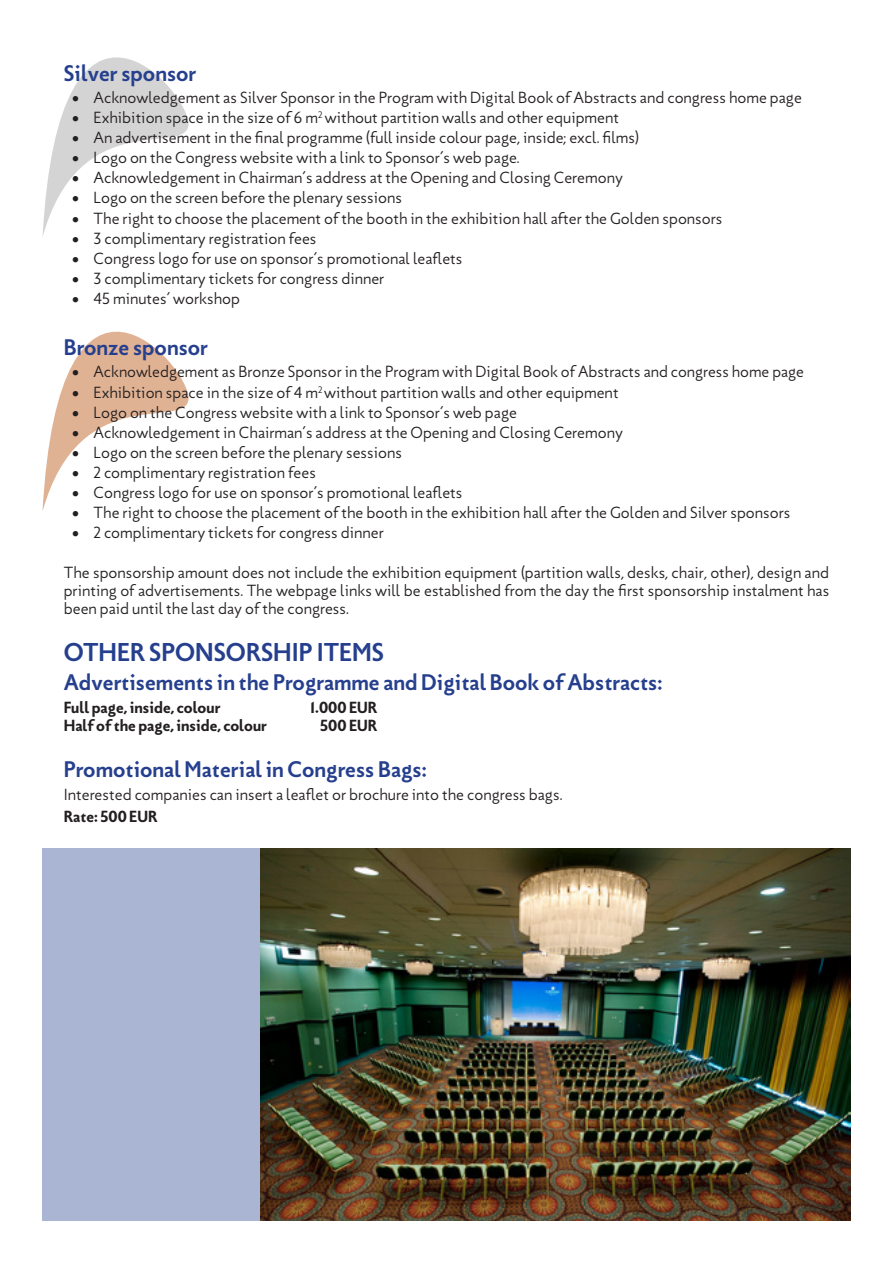
<style>
.page{position:relative;width:893px;height:1263px;background:#fff}
.page>*{position:absolute;margin:0;border:0;box-sizing:border-box;transform-origin:0 0}
.t1{font:600 24px "Picadilly";color:#253f8e}
.t2{font:600 21px "Picadilly";color:#253f8e}
.Medium_Grid_1_-_Acce{font:300 15px/18px "Picadilly";color:#231f20;text-align:justify}
.Body_Text{font:700 15px "Picadilly";color:#231f20}
</style>
<div class="page">
<div style="left:43px;top:848px;width:262px;height:372px;background:#aab4d3"></div>
<img style="left:260px;top:848px;width:590px;height:372px">
<svg style="left:43px;top:57px;width:146px;height:178px"></svg>
<svg style="left:43px;top:331px;width:146px;height:179px"></svg>
<p class="t2" style="left:64px;top:59px;width:134px">Silver sponsor</p>
<p class="Medium_Grid_1_-_Acce" style="left:72px;top:88px;width:731px">• Acknowledgement as Silver Sponsor in the Program with Digital Book of Abstracts and congress home page</p>
<p class="Medium_Grid_1_-_Acce" style="left:72px;top:108px;width:548px">• Exhibition space in the size of 6 m<sup>2</sup> without partition walls and other equipment</p>
<p class="Medium_Grid_1_-_Acce" style="left:72px;top:129px;width:569px">• An advertisement in the final programme (full inside colour page, inside; excl. films)</p>
<p class="Medium_Grid_1_-_Acce" style="left:72px;top:149px;width:449px">• Logo on the Congress website with a link to Sponsor’s web page.</p>
<p class="Medium_Grid_1_-_Acce" style="left:72px;top:169px;width:552px">• Acknowledgement in Chairman’s address at the Opening and Closing Ceremony</p>
<p class="Medium_Grid_1_-_Acce" style="left:72px;top:189px;width:331px">• Logo on the screen before the plenary sessions</p>
<p class="Medium_Grid_1_-_Acce" style="left:72px;top:209px;width:651px">• The right to choose the placement of the booth in the exhibition hall after the Golden sponsors</p>
<p class="Medium_Grid_1_-_Acce" style="left:72px;top:229px;width:246px">• 3 complimentary registration fees</p>
<p class="Medium_Grid_1_-_Acce" style="left:72px;top:249px;width:392px">• Congress logo for use on sponsor’s promotional leaflets</p>
<p class="Medium_Grid_1_-_Acce" style="left:72px;top:269px;width:314px">• 3 complimentary tickets for congress dinner</p>
<p class="Medium_Grid_1_-_Acce" style="left:72px;top:290px;width:169px">• 45 minutes’ workshop</p>
<p class="t2" style="left:64px;top:334px;width:146px">Bronze sponsor</p>
<p class="Medium_Grid_1_-_Acce" style="left:72px;top:363px;width:733px">• Acknowledgement as Bronze Sponsor in the Program with Digital Book of Abstracts and congress home page</p>
<p class="Medium_Grid_1_-_Acce" style="left:72px;top:383px;width:548px">• Exhibition space in the size of 4 m<sup>2</sup> without partition walls and other equipment</p>
<p class="Medium_Grid_1_-_Acce" style="left:72px;top:403px;width:446px">• Logo on the Congress website with a link to Sponsor’s web page</p>
<p class="Medium_Grid_1_-_Acce" style="left:72px;top:423px;width:552px">• Acknowledgement in Chairman’s address at the Opening and Closing Ceremony</p>
<p class="Medium_Grid_1_-_Acce" style="left:72px;top:443px;width:331px">• Logo on the screen before the plenary sessions</p>
<p class="Medium_Grid_1_-_Acce" style="left:72px;top:463px;width:245px">• 2 complimentary registration fees</p>
<p class="Medium_Grid_1_-_Acce" style="left:72px;top:484px;width:392px">• Congress logo for use on sponsor’s promotional leaflets</p>
<p class="Medium_Grid_1_-_Acce" style="left:72px;top:504px;width:719px">• The right to choose the placement of the booth in the exhibition hall after the Golden and Silver sponsors</p>
<p class="Medium_Grid_1_-_Acce" style="left:72px;top:524px;width:313px">• 2 complimentary tickets for congress dinner</p>
<p class="Medium_Grid_1_-_Acce" style="left:64px;top:563px;width:767px">The sponsorship amount does not include the exhibition equipment (partition walls, desks, chair, other), design and printing of advertisements. The webpage links will be established from the day the first sponsorship instalment has been paid until the last day of the congress.</p>
<p class="t1" style="left:64px;top:636px;width:322px">OTHER SPONSORSHIP ITEMS</p>
<p class="t2" style="left:64px;top:669px;width:600px">Advertisements in the Programme and Digital Book of Abstracts:</p>
<p class="Body_Text" style="left:64px;top:697px;width:158px">Full page, inside, colour</p>
<p class="Body_Text" style="left:310px;top:697px;width:69px">1.000 EUR</p>
<p class="Body_Text" style="left:64px;top:715px;width:205px">Half of the page, inside, colour</p>
<p class="Body_Text" style="left:320px;top:715px;width:59px">500 EUR</p>
<p class="t2" style="left:64px;top:756px;width:364px">Promotional Material in Congress Bags:</p>
<p class="Medium_Grid_1_-_Acce" style="left:64px;top:785px;width:500px">Interested companies can insert a leaflet or brochure into the congress bags.</p>
<p class="Body_Text" style="left:64px;top:806px;width:95px">Rate: 500 EUR</p>
</div>
